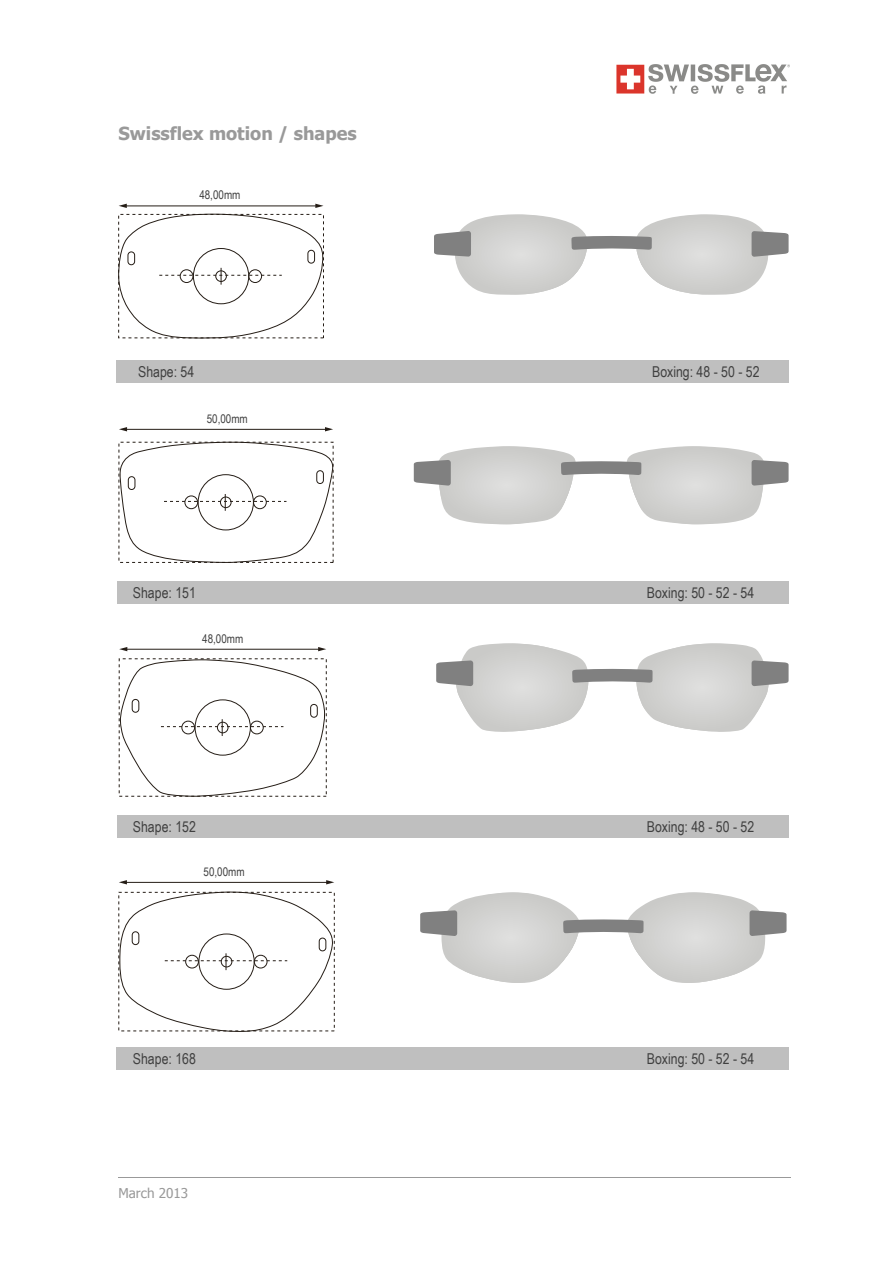
<style>
.page{position:relative;width:893px;height:1263px;background:#fff}
.page>*{position:absolute;margin:0;border:0;box-sizing:border-box;transform-origin:0 0}
.t1{font:700 18px "Tahoma";color:#999}
.t2{font:15px "Arial Narrow";color:#404040}
.t3{font:13.5px "Tahoma";color:#999}
.t4{font:12px "Arial Narrow";color:#404040}
</style>
<div class="page">
<img style="left:616px;top:64px;width:173px;height:29px">
<hr style="left:119px;top:1177px;width:672px;height:1px;background:#999">
<svg style="left:436px;top:643px;width:353px;height:89px"></svg>
<svg style="left:420px;top:892px;width:367px;height:91px"></svg>
<svg style="left:414px;top:446px;width:375px;height:78px"></svg>
<div style="left:116px;top:361px;width:673px;height:22px;background:#bfbfbf"></div>
<hr style="left:126px;top:429px;width:200px;height:1px;background:#251d16">
<svg style="left:119px;top:427px;width:8px;height:4px"></svg>
<svg style="left:325px;top:427px;width:8px;height:4px"></svg>
<svg style="left:119px;top:442px;width:215px;height:121px"></svg>
<svg style="left:118px;top:204px;width:671px;height:135px"></svg>
<div style="left:117px;top:581px;width:672px;height:22px;background:#bfbfbf"></div>
<hr style="left:126px;top:649px;width:194px;height:1px;background:#251d16">
<svg style="left:119px;top:647px;width:8px;height:4px"></svg>
<svg style="left:318px;top:647px;width:8px;height:4px"></svg>
<svg style="left:120px;top:659px;width:205px;height:138px"></svg>
<div style="left:117px;top:815px;width:672px;height:22px;background:#bfbfbf"></div>
<hr style="left:125px;top:882px;width:203px;height:1px;background:#251d16">
<svg style="left:119px;top:880px;width:8px;height:4px"></svg>
<svg style="left:326px;top:880px;width:8px;height:4px"></svg>
<svg style="left:119px;top:891px;width:215px;height:141px"></svg>
<div style="left:116px;top:1047px;width:673px;height:22px;background:#bfbfbf"></div>
<p class="t1" style="left:118px;top:122px;width:240px">Swissflex motion / shapes</p>
<p class="t4" style="left:199px;top:188px;width:43px">48,00mm</p>
<p class="t2" style="left:138px;top:363px;width:58px">Shape: 54</p>
<p class="t2" style="left:652px;top:363px;width:109px">Boxing: 48 - 50 - 52</p>
<p class="t4" style="left:207px;top:412px;width:43px">50,00mm</p>
<p class="t2" style="left:133px;top:584px;width:64px">Shape: 151</p>
<p class="t2" style="left:647px;top:584px;width:109px">Boxing: 50 - 52 - 54</p>
<p class="t4" style="left:202px;top:632px;width:43px">48,00mm</p>
<p class="t2" style="left:133px;top:817px;width:64px">Shape: 152</p>
<p class="t2" style="left:647px;top:817px;width:109px">Boxing: 48 - 50 - 52</p>
<p class="t4" style="left:204px;top:865px;width:43px">50,00mm</p>
<p class="t2" style="left:133px;top:1049px;width:64px">Shape: 168</p>
<p class="t2" style="left:647px;top:1049px;width:109px">Boxing: 50 - 52 - 54</p>
<p class="t3" style="left:118px;top:1185px;width:71px">March 2013</p>
</div>
